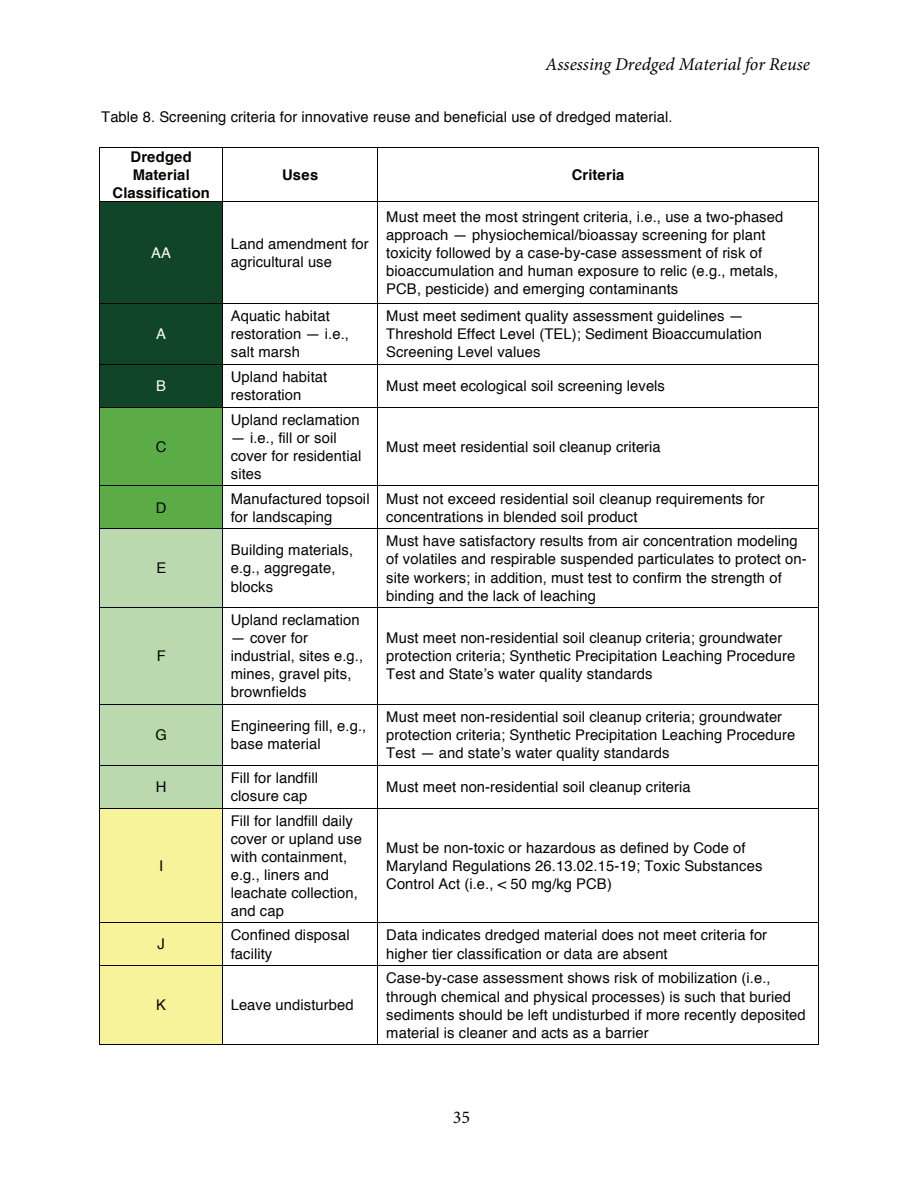
<style>
.page{position:relative;width:918px;height:1188px;background:#fff}
.page>*{position:absolute;margin:0;border:0;box-sizing:border-box;transform-origin:0 0}
.t1{font:italic 18px "Minion Pro";color:#040503}
.t2{font:18px "Minion Pro";color:#040503}
.t3{font:14.7px/18px "Helvetica";letter-spacing:.005em;color:#040503}
.t4{font:700 14.7px/18px "Helvetica";letter-spacing:.01em;color:#040503;text-align:center}
.t5{font:14.7px "Helvetica";color:#fff}
.s1{font-style:italic}
</style>
<div class="page">
<hr style="left:99px;top:147px;width:720px;height:1px;background:#040503">
<hr style="left:99px;top:148px;width:1px;height:54px;background:#040503">
<hr style="left:222px;top:148px;width:1px;height:54px;background:#040503">
<hr style="left:378px;top:148px;width:1px;height:54px;background:#040503">
<hr style="left:818px;top:148px;width:1px;height:54px;background:#040503">
<div style="left:100px;top:202px;width:122px;height:101px;background:#114528"></div>
<hr style="left:99px;top:202px;width:720px;height:1px;background:#040503">
<hr style="left:99px;top:202px;width:1px;height:101px;background:#040503">
<hr style="left:222px;top:202px;width:1px;height:101px;background:#040503">
<hr style="left:378px;top:202px;width:1px;height:101px;background:#040503">
<hr style="left:818px;top:202px;width:1px;height:101px;background:#040503">
<div style="left:100px;top:304px;width:122px;height:60px;background:#114528"></div>
<hr style="left:99px;top:303px;width:720px;height:1px;background:#040503">
<hr style="left:99px;top:304px;width:1px;height:60px;background:#040503">
<hr style="left:222px;top:304px;width:1px;height:60px;background:#040503">
<hr style="left:378px;top:304px;width:1px;height:60px;background:#040503">
<hr style="left:818px;top:304px;width:1px;height:60px;background:#040503">
<div style="left:100px;top:365px;width:122px;height:42px;background:#114528"></div>
<hr style="left:99px;top:364px;width:720px;height:1px;background:#040503">
<hr style="left:99px;top:365px;width:1px;height:42px;background:#040503">
<hr style="left:222px;top:365px;width:1px;height:42px;background:#040503">
<hr style="left:378px;top:365px;width:1px;height:42px;background:#040503">
<hr style="left:818px;top:365px;width:1px;height:42px;background:#040503">
<div style="left:100px;top:408px;width:122px;height:78px;background:#5bac47"></div>
<hr style="left:99px;top:407px;width:720px;height:1px;background:#040503">
<hr style="left:99px;top:408px;width:1px;height:78px;background:#040503">
<hr style="left:222px;top:408px;width:1px;height:78px;background:#040503">
<hr style="left:378px;top:408px;width:1px;height:78px;background:#040503">
<hr style="left:818px;top:408px;width:1px;height:78px;background:#040503">
<div style="left:100px;top:486px;width:122px;height:42px;background:#5bac47"></div>
<hr style="left:99px;top:486px;width:720px;height:1px;background:#040503">
<hr style="left:99px;top:486px;width:1px;height:42px;background:#040503">
<hr style="left:222px;top:486px;width:1px;height:42px;background:#040503">
<hr style="left:378px;top:486px;width:1px;height:42px;background:#040503">
<hr style="left:818px;top:486px;width:1px;height:42px;background:#040503">
<div style="left:100px;top:529px;width:122px;height:78px;background:#bbd9ae"></div>
<hr style="left:99px;top:528px;width:720px;height:1px;background:#040503">
<hr style="left:99px;top:529px;width:1px;height:78px;background:#040503">
<hr style="left:222px;top:529px;width:1px;height:78px;background:#040503">
<hr style="left:378px;top:529px;width:1px;height:78px;background:#040503">
<hr style="left:818px;top:529px;width:1px;height:78px;background:#040503">
<div style="left:100px;top:608px;width:122px;height:96px;background:#bbd9ae"></div>
<hr style="left:99px;top:607px;width:720px;height:1px;background:#040503">
<hr style="left:99px;top:608px;width:1px;height:96px;background:#040503">
<hr style="left:222px;top:608px;width:1px;height:96px;background:#040503">
<hr style="left:378px;top:608px;width:1px;height:96px;background:#040503">
<hr style="left:818px;top:608px;width:1px;height:96px;background:#040503">
<div style="left:100px;top:705px;width:122px;height:60px;background:#bbd9ae"></div>
<hr style="left:99px;top:704px;width:720px;height:1px;background:#040503">
<hr style="left:99px;top:705px;width:1px;height:60px;background:#040503">
<hr style="left:222px;top:705px;width:1px;height:60px;background:#040503">
<hr style="left:378px;top:705px;width:1px;height:60px;background:#040503">
<hr style="left:818px;top:705px;width:1px;height:60px;background:#040503">
<div style="left:100px;top:766px;width:122px;height:42px;background:#bbd9ae"></div>
<hr style="left:99px;top:765px;width:720px;height:1px;background:#040503">
<hr style="left:99px;top:766px;width:1px;height:42px;background:#040503">
<hr style="left:222px;top:766px;width:1px;height:42px;background:#040503">
<hr style="left:378px;top:766px;width:1px;height:42px;background:#040503">
<hr style="left:818px;top:766px;width:1px;height:42px;background:#040503">
<div style="left:100px;top:809px;width:122px;height:114px;background:#f6f39b"></div>
<hr style="left:99px;top:808px;width:720px;height:1px;background:#040503">
<hr style="left:99px;top:809px;width:1px;height:113px;background:#040503">
<hr style="left:222px;top:809px;width:1px;height:113px;background:#040503">
<hr style="left:378px;top:809px;width:1px;height:113px;background:#040503">
<hr style="left:818px;top:809px;width:1px;height:113px;background:#040503">
<div style="left:100px;top:923px;width:122px;height:43px;background:#f6f39b"></div>
<hr style="left:99px;top:922px;width:720px;height:1px;background:#040503">
<hr style="left:99px;top:923px;width:1px;height:42px;background:#040503">
<hr style="left:222px;top:923px;width:1px;height:42px;background:#040503">
<hr style="left:378px;top:923px;width:1px;height:42px;background:#040503">
<hr style="left:818px;top:923px;width:1px;height:42px;background:#040503">
<div style="left:100px;top:966px;width:122px;height:78px;background:#f6f39b"></div>
<hr style="left:99px;top:965px;width:720px;height:1px;background:#040503">
<hr style="left:99px;top:966px;width:1px;height:79px;background:#040503">
<hr style="left:99px;top:1044px;width:123px;height:1px;background:#040503">
<hr style="left:222px;top:966px;width:1px;height:79px;background:#040503">
<hr style="left:223px;top:1044px;width:155px;height:1px;background:#040503">
<hr style="left:378px;top:966px;width:1px;height:79px;background:#040503">
<hr style="left:378px;top:1044px;width:440px;height:1px;background:#040503">
<hr style="left:818px;top:966px;width:1px;height:79px;background:#040503">
<p class="t1" style="left:546px;top:57px;width:266px">Assessing Dredged Material for Reuse</p>
<p class="t3" style="left:101px;top:109px;width:573px">Table 8. Screening criteria for innovative reuse and beneficial use of dredged material.</p>
<p class="t4" style="left:113px;top:149px;width:99px">Dredged<br>Material<br>Classification</p>
<p class="t4" style="left:282px;top:167px;width:38px">Uses</p>
<p class="t4" style="left:572px;top:167px;width:54px">Criteria</p>
<p class="t5" style="left:151px;top:247px;width:21px">AA</p>
<p class="t3" style="left:231px;top:236px;width:140px">Land amendment for agricultural use</p>
<p class="t3" style="left:386px;top:209px;width:399px">Must meet the most stringent criteria, i.e., use a two-phased approach — physiochemical/bioassay screening for plant toxicity followed by a case-by-case assessment of risk of bioaccumulation and human exposure to relic (e.g., metals, PCB, pesticide) and emerging contaminants</p>
<p class="t5" style="left:156px;top:328px;width:11px">A</p>
<p class="t3" style="left:231px;top:309px;width:120px">Aquatic habitat restoration — i.e., salt marsh</p>
<p class="t3" style="left:386px;top:309px;width:377px">Must meet sediment quality assessment guidelines —<br>Threshold Effect Level (TEL); Sediment Bioaccumulation<br>Screening Level values</p>
<p class="t5" style="left:156px;top:380px;width:11px">B</p>
<p class="t3" style="left:231px;top:369px;width:98px">Upland habitat restoration</p>
<p class="t3" style="left:386px;top:378px;width:280px">Must meet ecological soil screening levels</p>
<p class="t3" style="left:156px;top:439px;width:12px">C</p>
<p class="t3" style="left:231px;top:412px;width:131px">Upland reclamation</p>
<p class="t3" style="left:231px;top:430px;width:132px">— i.e., fill or soil cover for residential sites</p>
<p class="t3" style="left:386px;top:439px;width:276px">Must meet residential soil cleanup criteria</p>
<p class="t3" style="left:156px;top:500px;width:12px">D</p>
<p class="t3" style="left:231px;top:491px;width:140px">Manufactured topsoil for landscaping</p>
<p class="t3" style="left:386px;top:491px;width:380px">Must not exceed residential soil cleanup requirements for concentrations in blended soil product</p>
<p class="t3" style="left:156px;top:561px;width:11px">E</p>
<p class="t3" style="left:231px;top:542px;width:124px">Building materials, e.g., aggregate, blocks</p>
<p class="t3" style="left:386px;top:533px;width:422px">Must have satisfactory results from air concentration modeling of volatiles and respirable suspended particulates to protect on&shy;site workers; in addition, must test to confirm the strength of binding and the lack of leaching</p>
<p class="t3" style="left:157px;top:648px;width:11px">F</p>
<p class="t3" style="left:231px;top:612px;width:131px">Upland reclamation</p>
<p class="t3" style="left:231px;top:630px;width:134px">— cover for industrial, sites e.g., mines, gravel pits, brownfields</p>
<p class="t3" style="left:386px;top:630px;width:411px">Must meet non-residential soil cleanup criteria; groundwater protection criteria; Synthetic Precipitation Leaching Procedure<br>Test and State’s water quality standards</p>
<p class="t3" style="left:156px;top:727px;width:13px">G</p>
<p class="t3" style="left:231px;top:718px;width:137px">Engineering fill, e.g., base material</p>
<p class="t3" style="left:386px;top:709px;width:411px">Must meet non-residential soil cleanup criteria; groundwater protection criteria; Synthetic Precipitation Leaching Procedure<br>Test <span class="s1">—</span> and state’s water quality standards</p>
<p class="t3" style="left:156px;top:779px;width:12px">H</p>
<p class="t3" style="left:231px;top:770px;width:89px">Fill for landfill closure cap</p>
<p class="t3" style="left:386px;top:779px;width:306px">Must meet non-residential soil cleanup criteria</p>
<p class="t3" style="left:159px;top:858px;width:6px">I</p>
<p class="t3" style="left:231px;top:813px;width:133px">Fill for landfill daily cover or upland use with containment, e.g., liners and leachate collection, and cap</p>
<p class="t3" style="left:386px;top:840px;width:378px">Must be non-toxic or hazardous as defined by Code of<br>Maryland Regulations 26.13.02.15-19; Toxic Substances<br>Control Act (i.e., &lt; 50 mg/kg PCB)</p>
<p class="t3" style="left:158px;top:936px;width:9px">J</p>
<p class="t3" style="left:231px;top:927px;width:120px">Confined disposal facility</p>
<p class="t3" style="left:386px;top:927px;width:382px">Data indicates dredged material does not meet criteria for higher tier classification or data are absent</p>
<p class="t3" style="left:156px;top:997px;width:11px">K</p>
<p class="t3" style="left:231px;top:997px;width:124px">Leave undisturbed</p>
<p class="t3" style="left:386px;top:970px;width:421px">Case-by-case assessment shows risk of mobilization (i.e., through chemical and physical processes) is such that buried sediments should be left undisturbed if more recently deposited material is cleaner and acts as a barrier</p>
<p class="t2" style="left:453px;top:1110px;width:19px">35</p>
</div>
